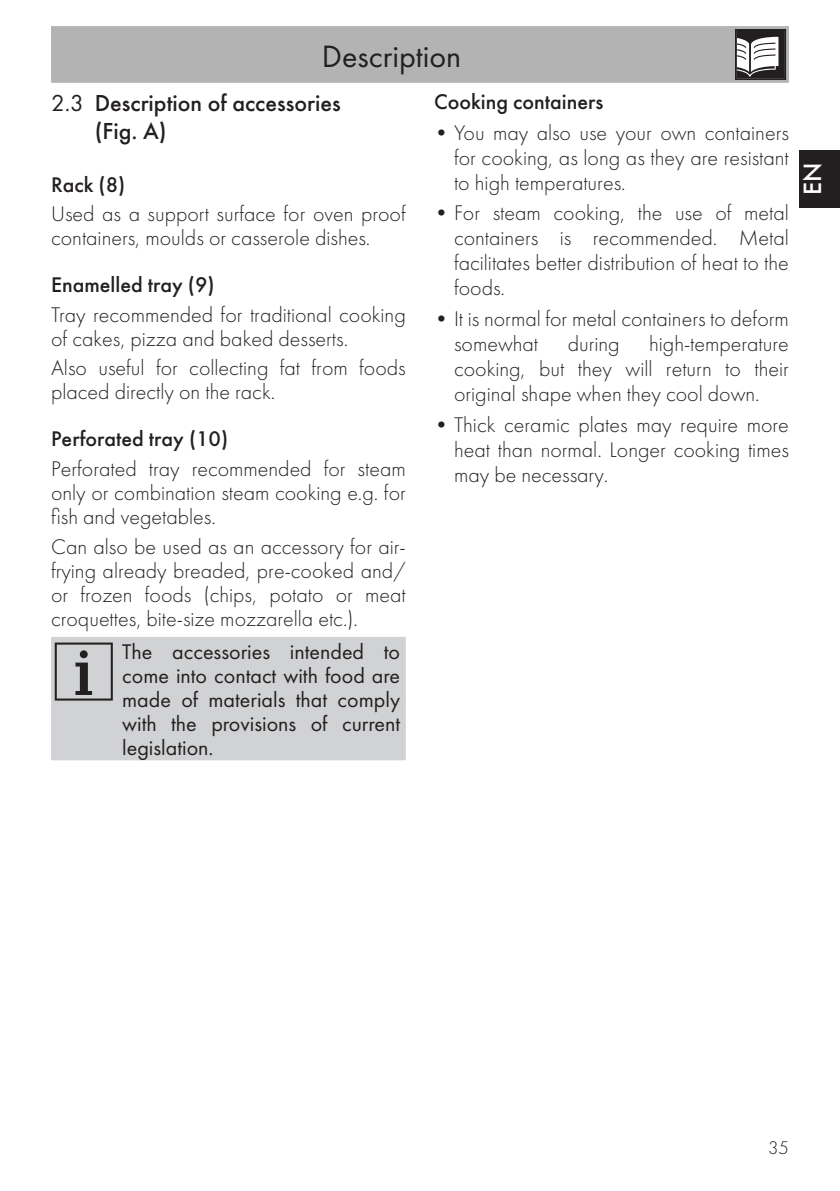
<style>
.page{position:relative;width:840px;height:1191px;background:#fff}
.page>*{position:absolute;margin:0;border:0;box-sizing:border-box;transform-origin:0 0}
.t1{font:32px "Futura PT";color:#231f20}
.t2{font:500 26px "Futura";color:#fff}
.t3{font:500 24px/28.8px "Futura";color:#231f20}
.Testo{font:300 22px/25px "Futura";color:#231f20;text-align:justify}
.Avvertenze{font:22px/24px "Futura";color:#231f20;text-align:justify}
.Titoletto{font:500 22px "Futura";color:#231f20}
.t4{font:300 19px "Futura";color:#231f20}
.s1{font-weight:400}
</style>
<div class="page">
<div style="left:799px;top:150px;width:40px;height:58px;background:#231f20"></div>
<div style="left:51px;top:26px;width:737px;height:57px;background:#b3b3b3"></div>
<svg style="left:734px;top:29px;width:51px;height:51px"></svg>
<div style="left:51px;top:637px;width:354px;height:123px;background:#d1d2d4"></div>
<svg style="left:55px;top:642px;width:58px;height:58px;background:#a9a8aa"></svg>
<h1 class="t1" style="left:322px;top:37px;width:141px">Description</h1>
<p class="t3" style="left:95px;top:88px;width:247px;text-indent:-44px"><span class="s1">2.3</span> Description of accessories (Fig. A)</p>
<p class="Titoletto" style="left:51px;top:171px;width:76px">Rack (8)</p>
<p class="Testo" style="left:51px;top:202px;width:356px;line-height:24px">Used as a support surface for oven proof containers, moulds or casserole dishes.</p>
<p class="Titoletto" style="left:51px;top:271px;width:165px">Enamelled tray (9)</p>
<p class="Testo" style="left:51px;top:302px;width:356px;line-height:24px">Tray recommended for traditional cooking of cakes, pizza and baked desserts.</p>
<p class="Testo" style="left:51px;top:356px;width:356px;line-height:24px">Also useful for collecting fat from foods placed directly on the rack.</p>
<p class="Titoletto" style="left:51px;top:425px;width:179px">Perforated tray (10)</p>
<p class="Testo" style="left:51px;top:457px;width:356px;line-height:24px">Perforated tray recommended for steam only or combination steam cooking e.g. for fish and vegetables.</p>
<p class="Testo" style="left:51px;top:534px;width:356px;line-height:24px">Can also be used as an accessory for air&shy;frying already breaded, pre-cooked and/ or frozen foods (chips, potato or meat croquettes, bite-size mozzarella etc.).</p>
<p class="Avvertenze" style="left:122px;top:639px;width:279px">The accessories intended to come into contact with food are made of materials that comply with the provisions of current legislation.</p>
<p class="Titoletto" style="left:434px;top:88px;width:171px">Cooking containers</p>
<p class="Testo" style="left:454px;top:120px;width:336px;text-indent:-20px">• You may also use your own containers for cooking, as long as they are resistant to high temperatures.</p>
<p class="Testo" style="left:454px;top:201px;width:336px;text-indent:-20px">• For steam cooking, the use of metal containers is recommended. Metal facilitates better distribution of heat to the foods.</p>
<p class="Testo" style="left:454px;top:306px;width:336px;text-indent:-20px">• It is normal for metal containers to deform somewhat</p>
<p class="Testo" style="left:454px;top:331px;width:336px;text-indent:195px">high-temperature cooking, but they will return to their original shape when they cool down.</p>
<p class="Testo" style="left:454px;top:412px;width:336px;text-indent:-20px">• Thick ceramic plates may require more heat than normal. Longer cooking times may be necessary.</p>
<p class="Testo" style="left:567px;top:331px;width:53px">during</p>
<p class="t2" style="left:796px;top:195px;width:34px;rotate:-90deg">EN</p>
<p class="t4" style="left:767px;top:1136px;width:22px">35</p>
</div>
